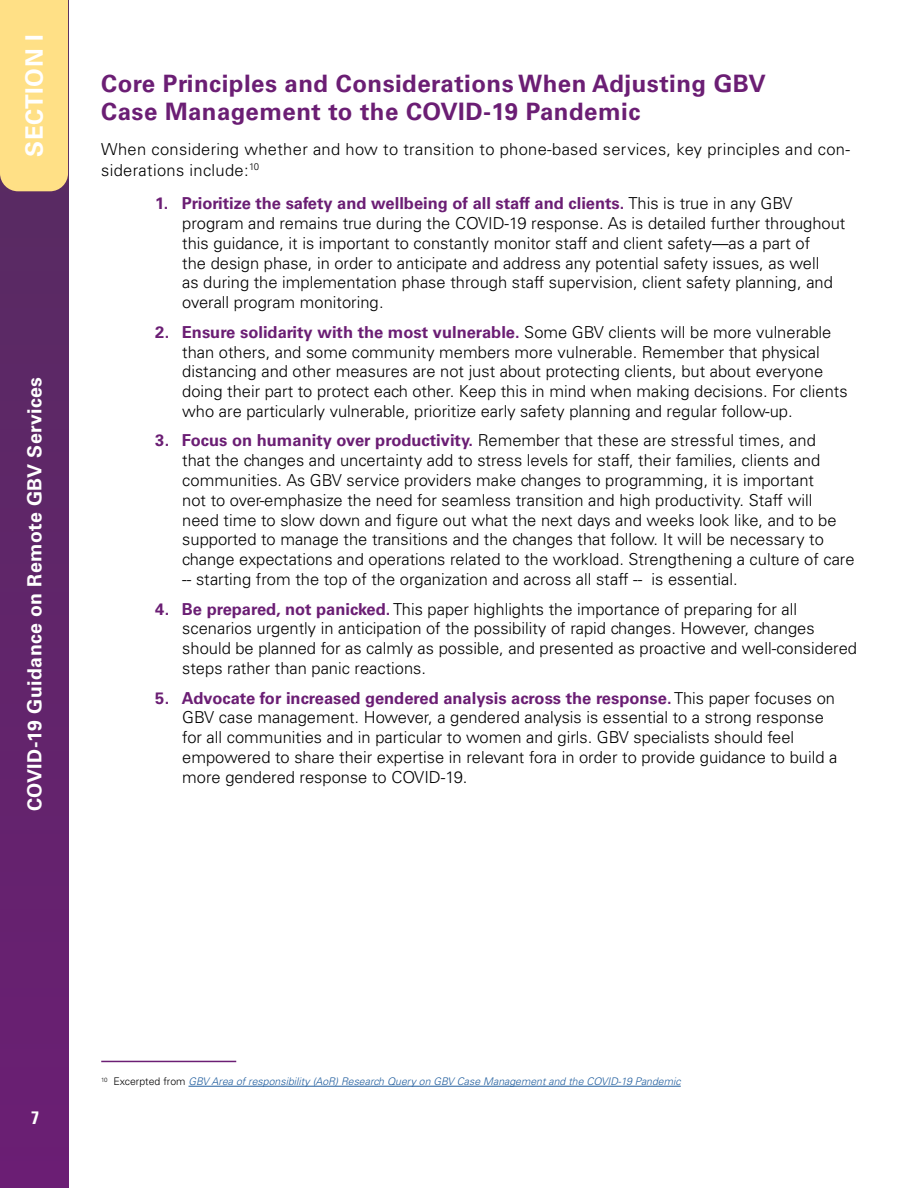
<style>
.page{position:relative;width:918px;height:1188px;background:#fff}
.page>*{position:absolute;margin:0;border:0;box-sizing:border-box;transform-origin:0 0}
.t1{font:700 24px/28.8px "Univers LT Std";letter-spacing:.02em;color:#6b1e74}
.t2{font:700 24px "Univers LT Std";letter-spacing:.02em;color:#fff}
.t3{font:700 19.5px "Univers LT Std";letter-spacing:.02em;color:#fff}
.t4{font:700 condensed 18px "Univers LT Std";color:#fff}
.t5{font:300 16.5px/19.8px "Univers LT Std";color:#000}
.t6{font:300 16.5px/21px "Univers LT Std";letter-spacing:.02em;color:#000}
.t7{font:italic 300 10.5px "Univers LT Std";color:#215e9e}
.s1{font-weight:700;color:#6b1e74}
.s2{font-style:normal;color:#000}
</style>
<div class="page">
<div style="left:0;top:0;width:68px;height:1188px;background:#62246b"></div>
<div style="left:0;top:0;width:68px;height:191px;background:#ffe086"></div>
<hr style="left:188px;top:1086px;width:493px;height:1px;background:#215e9e">
<hr style="left:101px;top:1061px;width:135px;height:1px;background:#6b1e74">
<h1 class="t2" style="left:20px;top:157px;width:124px;rotate:-90deg">SECTION I</h1>
<p class="t3" style="left:23px;top:811px;width:436px;rotate:-90deg">COVID-19 Guidance on Remote GBV Services</p>
<h1 class="t1" style="left:101px;top:69px;width:666px">Core Principles and Considerations When Adjusting GBV<br>Case Management to the COVID-19 Pandemic</h1>
<p class="t6" style="left:101px;top:139px;width:750px">When considering whether and how to transition to phone-based services, key principles and con&shy;siderations include:<sup>10</sup></p>
<p class="t5" style="left:182px;top:193px;width:665px;text-indent:-27px"><span class="s1">1. Prioritize the safety and wellbeing of all staff and clients.</span> This is true in any GBV program and remains true during the COVID-19 response. As is detailed further throughout this guidance, it is important to constantly monitor staff and client safety—as a part of<br>the design phase, in order to anticipate and address any potential safety issues, as well<br>as during the implementation phase through staff supervision, client safety planning, and overall program monitoring.</p>
<p class="t5" style="left:182px;top:322px;width:667px;text-indent:-27px"><span class="s1">2. Ensure solidarity with the most vulnerable.</span> Some GBV clients will be more vulnerable than others, and some community members more vulnerable. Remember that physical distancing and other measures are not just about protecting clients, but about everyone doing their part to protect each other. Keep this in mind when making decisions. For clients who are particularly vulnerable, prioritize early safety planning and regular follow-up.</p>
<p class="t5" style="left:182px;top:431px;width:674px;text-indent:-27px"><span class="s1">3. Focus on humanity over productivity.</span> Remember that these are stressful times, and<br>that the changes and uncertainty add to stress levels for staff, their families, clients and communities. As GBV service providers make changes to programming, it is important<br>not to over-emphasize the need for seamless transition and high productivity. Staff will<br>need time to slow down and figure out what the next days and weeks look like, and to be supported to manage the transitions and the changes that follow. It will be necessary to change expectations and operations related to the workload. Strengthening a culture of care -- starting from the top of the organization and across all staff -- is essential.</p>
<p class="t5" style="left:182px;top:599px;width:676px;text-indent:-27px"><span class="s1">4. Be prepared, not panicked.</span> This paper highlights the importance of preparing for all scenarios urgently in anticipation of the possibility of rapid changes. However, changes should be planned for as calmly as possible, and presented as proactive and well-considered steps rather than panic reactions.</p>
<p class="t5" style="left:182px;top:688px;width:657px;text-indent:-27px"><span class="s1">5. Advocate for increased gendered analysis across the response.</span> This paper focuses on GBV case management. However, a gendered analysis is essential to a strong response for all communities and in particular to women and girls. GBV specialists should feel empowered to share their expertise in relevant fora in order to provide guidance to build a more gendered response to COVID-19.</p>
<p class="t4" style="left:31px;top:1106px;width:9px">7</p>
<p class="t7" style="left:101px;top:1075px;width:581px"><sup>10</sup> <span class="s2">Excerpted from</span> GBV Area of responsibility (AoR) Research Query on GBV Case Management and the COVID-19 Pandemic</p>
</div>
